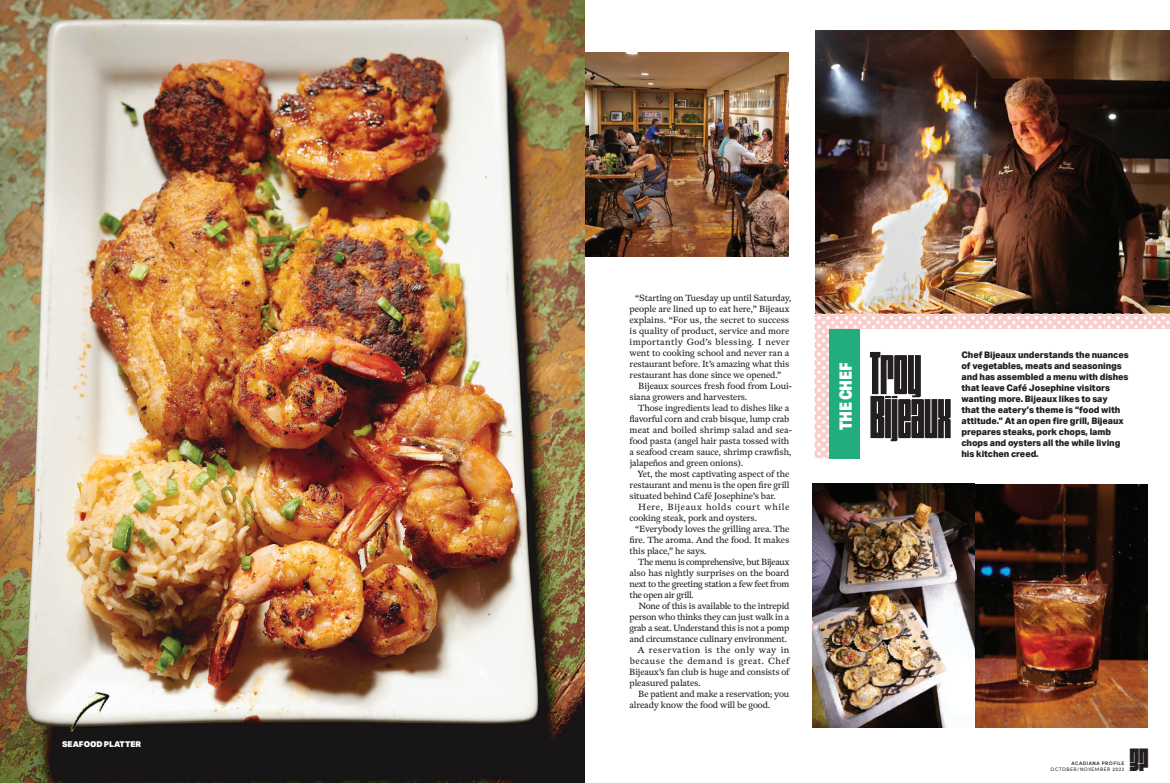
<style>
.page{position:relative;width:1170px;height:783px;background:#fff}
.page>*{position:absolute;margin:0;border:0;box-sizing:border-box;transform-origin:0 0}
.t1{font:60.3px/44px "Dimensions 500 R";letter-spacing:-.005em;color:#231f20}
.t2{font:30px "Fit";color:#231f20}
.t3{font:900 17px "Aktiv Grotesk Cd";letter-spacing:-.025em;color:#fff}
.t4{font:9px/11px "Meno Text";letter-spacing:-.01em;color:#231f20}
.t5{font:800 9px/11px "Aktiv Grotesk";letter-spacing:-.005em;color:#231f20}
.t6{font:9px/11px "Meno Text";letter-spacing:.025em;color:#231f20}
.t7{font:9px "Meno Text";letter-spacing:.055em;color:#231f20}
.t8{font:9px "Meno Text";letter-spacing:.06em;color:#231f20}
.t9{font:900 8px "Aktiv Grotesk";letter-spacing:-.005em;color:#fff}
.t10{font:5px "Sofia Pro";letter-spacing:.1em;color:#231f20}
.t11{font:600 5px "Sofia Pro";letter-spacing:.1em;color:#231f20}
</style>
<div class="page">
<img style="left:0;top:0;width:585px;height:783px">
<img style="left:46px;top:661px;width:103px;height:97px">
<img style="left:815px;top:31px;width:355px;height:282px">
<img style="left:813px;top:484px;width:335px;height:244px">
<svg style="left:815px;top:313px;width:355px;height:145px"></svg>
<div style="left:859px;top:329px;width:311px;height:129px;background:#fff"></div>
<div style="left:829px;top:329px;width:31px;height:129px;background:#22ad7d"></div>
<img style="left:585px;top:52px;width:204px;height:204px">
<p class="t9" style="left:62px;top:739px;width:81px">SEAFOOD PLATTER</p>
<p class="t4" style="left:629px;top:292px;width:163px;text-indent:6px">“Starting on Tuesday up until Saturday, people are lined up to eat here,” Bijeaux explains. “For us, the secret to success is quality of product, service and more importantly God’s blessing. I never went to cooking school and never ran a restaurant before. It’s amazing what this restaurant has done since we opened.”</p>
<p class="t4" style="left:630px;top:380px;width:164px;text-indent:9px">Bijeaux sources fresh food from Loui&shy;siana growers and harvesters.</p>
<p class="t4" style="left:629px;top:402px;width:164px;text-indent:9px">Those ingredients lead to dishes like a flavorful corn and crab bisque, lump crab meat and boiled shrimp salad and sea&shy;food pasta (angel hair pasta tossed with a seafood cream sauce, shrimp crawfish, jalapeños and green onions).</p>
<p class="t4" style="left:630px;top:468px;width:161px;text-align:justify;text-indent:8px">Yet, the most captivating aspect of the restaurant and menu is the open fire grill situated behind Café Josephine’s bar.</p>
<p class="t6" style="left:630px;top:501px;width:161px;text-indent:9px">Here, Bijeaux holds court while cooking steak, pork and oysters.</p>
<p class="t4" style="left:629px;top:523px;width:161px;text-align:justify;text-indent:6px">“Everybody loves the grilling area. The fire. The aroma. And the food. It makes this place,” he says.</p>
<p class="t4" style="left:629px;top:556px;width:162px;text-align:justify;text-indent:9px">The menu is comprehensive, but Bijeaux also has nightly surprises on the board next to the greeting station a few feet from the open air grill.</p>
<p class="t4" style="left:638px;top:600px;width:153px">None of this is available to the intrepid</p>
<p class="t4" style="left:630px;top:611px;width:161px">person who thinks they can just walk in a</p>
<p class="t4" style="left:629px;top:622px;width:161px">grab a seat. Understand this is not a pomp</p>
<p class="t4" style="left:629px;top:633px;width:159px">and circumstance culinary environment.</p>
<p class="t8" style="left:638px;top:644px;width:153px">A reservation is the only way in</p>
<p class="t7" style="left:630px;top:655px;width:161px">because the demand is great. Chef</p>
<p class="t4" style="left:629px;top:666px;width:162px">Bijeaux’s fan club is huge and consists of</p>
<p class="t4" style="left:630px;top:677px;width:73px">pleasured palates.</p>
<p class="t4" style="left:638px;top:688px;width:153px">Be patient and make a reservation; you</p>
<p class="t4" style="left:629px;top:699px;width:142px">already know the food will be good.</p>
<h3 class="t3" style="left:835px;top:430px;width:69px;rotate:-90deg">THE CHEF</h3>
<h1 class="t1" style="left:870px;top:351px;width:83px">Troy<br>Bijeaux</h1>
<p class="t5" style="left:962px;top:349px;width:169px">Chef Bijeaux understands the nuances of vegetables, meats and seasonings and has assembled a menu with dishes that leave Café Josephine visitors wanting more. Bijeaux likes to say<br>that the eatery’s theme is “food with attitude.” At an open fire grill, Bijeaux prepares steaks, pork chops, lamb chops and oysters all the while living his kitchen creed.</p>
<h2 class="t2" style="left:1130px;top:744px;width:20px">37</h2>
<p class="t11" style="left:1071px;top:759px;width:55px">ACADIANA PROFILE</p>
<p class="t10" style="left:1051px;top:765px;width:75px">OCTOBER/NOVEMBER 2022</p>
</div>
